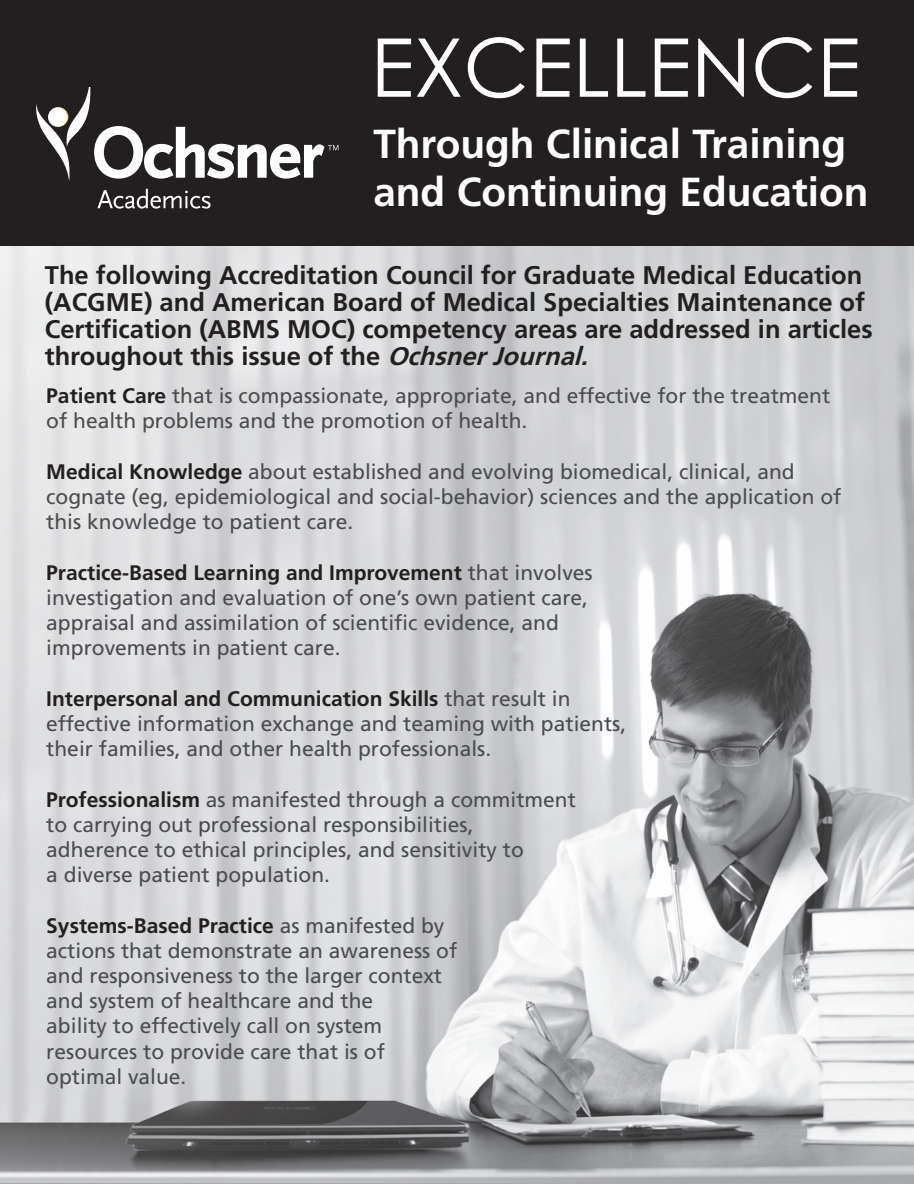
<style>
.page{position:relative;width:914px;height:1184px;background:#fff}
.page>*{position:absolute;margin:0;border:0;box-sizing:border-box;transform-origin:0 0}
.t1{font:81px "Century Gothic";color:#fff}
.t2{font:700 40.5px "Frutiger LT Std";color:#fff}
.t3{font:700 25.5px/27px "Frutiger LT Std";color:#231f20}
.t4{font:21px/25.2px "Frutiger LT Std";color:#4b4c4d}
.s1{font-style:italic}
.s2{font-weight:700;color:#231f20}
</style>
<div class="page">
<img style="left:0;top:246px;width:914px;height:937px">
<div style="left:0;top:0;width:914px;height:246px;background:#231f20"></div>
<svg style="left:97px;top:189px;width:113px;height:19px"></svg>
<svg style="left:36px;top:88px;width:302px;height:93px"></svg>
<div style="left:49px;top:108px;width:18px;height:18px;background:#fff;border-radius:50%"></div>
<div style="left:48px;top:107px;width:20px;height:20px;border:2px solid #fff;border-radius:50%"></div>
<hr style="left:0;top:1183px;width:914px;height:1px;background:#a8a9ad">
<svg style="left:0;top:1178px;width:5px;height:5px"></svg>
<svg style="left:908px;top:1178px;width:6px;height:5px"></svg>
<p class="t1" style="left:370px;top:18px;width:491px">EXCELLENCE</p>
<p class="t2" style="left:373px;top:120px;width:474px">Through Clinical Training</p>
<p class="t2" style="left:373px;top:168px;width:497px">and Continuing Education</p>
<p class="t3" style="left:45px;top:262px;width:829px">The following Accreditation Council for Graduate Medical Education (ACGME) and American Board of Medical Specialties Maintenance of Certification (ABMS MOC) competency areas are addressed in articles throughout this issue of the <span class="s1">OchsnerJournal.</span></p>
<p class="t4" style="left:46px;top:383px;width:785px"><span class="s2">Patient Care</span> that is compassionate, appropriate, and effective for the treatment of health problems and the promotion of health.</p>
<p class="t4" style="left:46px;top:459px;width:796px"><span class="s2">Medical Knowledge</span> about established and evolving biomedical, clinical, and cognate (eg, epidemiological and social-behavior) sciences and the application of this knowledge to patient care.</p>
<p class="t4" style="left:46px;top:560px;width:548px"><span class="s2">Practice-Based Learning and Improvement</span> that involves investigation and evaluation of one’s own patient care, appraisal and assimilation of scientific evidence, and improvements in patient care.</p>
<p class="t4" style="left:46px;top:686px;width:581px"><span class="s2">Interpersonal and Communication Skills</span> that result in effective information exchange and teaming with patients, their families, and other health professionals.</p>
<p class="t4" style="left:46px;top:786px;width:531px"><span class="s2">Professionalism</span> as manifested through a commitment to carrying out professional responsibilities, adherence to ethical principles, and sensitivity to<br>a diverse patient population.</p>
<p class="t4" style="left:46px;top:912px;width:412px"><span class="s2">Systems-Based Practice</span> as manifested by actions that demonstrate an awareness of and responsiveness to the larger context and system of healthcare and the<br>ability to effectively call on system resources to provide care that is of optimal value.</p>
</div>
